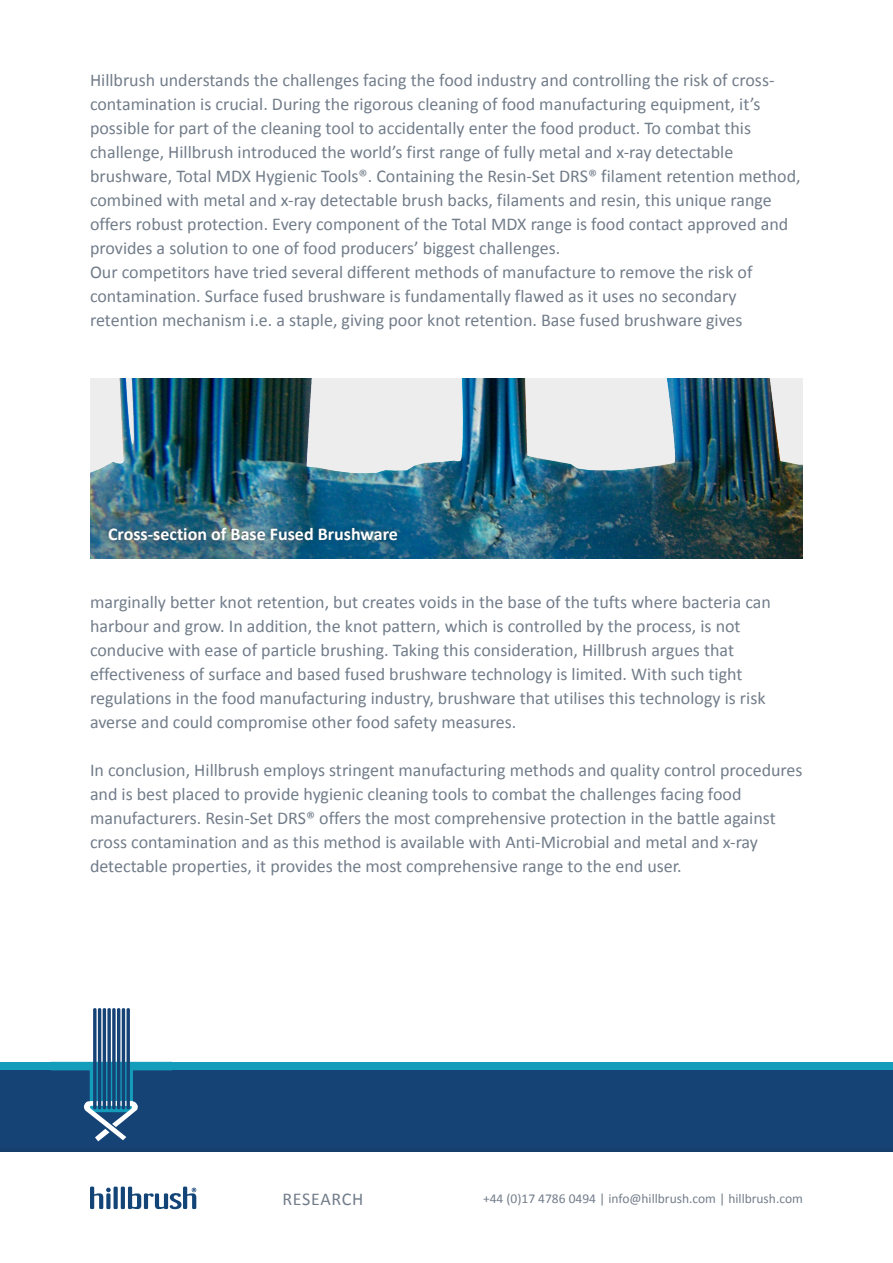
<style>
.page{position:relative;width:893px;height:1263px;background:#fff}
.page>*{position:absolute;margin:0;border:0;box-sizing:border-box;transform-origin:0 0}
.Small_Headings{font:18px/24px "Calibri";color:#727d8a}
.Large_Headings{font:700 18px "Calibri";color:#fff}
.Small_Headings-2{font:18px "Calibri";letter-spacing:.04em;color:#727d8a}
.Paragraph{font:13.5px "Calibri";color:#727d8a}
</style>
<div class="page">
<div style="left:0;top:1062px;width:893px;height:84px;background:#149cbb"></div>
<div style="left:0;top:1070px;width:893px;height:85px;background:#164376"></div>
<svg style="left:51px;top:1062px;width:121px;height:79px"></svg>
<svg style="left:93px;top:1008px;width:4px;height:101px"></svg>
<hr style="left:98px;top:1008px;width:3px;height:101px;background:#164376;border-radius:2px">
<hr style="left:103px;top:1008px;width:3px;height:101px;background:#164376;border-radius:2px">
<svg style="left:107px;top:1008px;width:4px;height:101px"></svg>
<svg style="left:112px;top:1008px;width:4px;height:101px"></svg>
<hr style="left:117px;top:1008px;width:3px;height:101px;background:#164376;border-radius:2px">
<hr style="left:122px;top:1008px;width:3px;height:101px;background:#164376;border-radius:2px">
<hr style="left:127px;top:1008px;width:3px;height:101px;background:#164376;border-radius:2px">
<div style="left:0;top:1143px;width:893px;height:120px;background:#164071"></div>
<div style="left:0;top:1152px;width:893px;height:111px;background:#fff"></div>
<svg style="left:114px;top:1186px;width:4px;height:23px"></svg>
<hr style="left:121px;top:1186px;width:4px;height:23px;background:#134477">
<svg style="left:90px;top:1186px;width:21px;height:23px"></svg>
<svg style="left:128px;top:1186px;width:68px;height:23px"></svg>
<img style="left:90px;top:378px;width:713px;height:180px">
<div style="left:104px;top:524px;width:297px;height:20px;background:#231f20;opacity:.5"></div>
<p class="Small_Headings" style="left:90px;top:68px;width:712px">Hillbrush understands the challenges facing the food industry and controlling the risk of cross&shy;contamination is crucial. During the rigorous cleaning of food manufacturing equipment, it’s possible for part of the cleaning tool to accidentally enter the food product. To combat this challenge, Hillbrush introduced the world’s first range of fully metal and x-ray detectable brushware, Total MDX Hygienic Tools®. Containing the Resin-Set DRS® filament retention method, combined with metal and x-ray detectable brush backs, filaments and resin, this unique range offers robust protection. Every component of the Total MDX range is food contact approved and provides a solution to one of food producers’ biggest challenges.</p>
<p class="Small_Headings" style="left:90px;top:260px;width:664px">Our competitors have tried several different methods of manufacture to remove the risk of contamination. Surface fused brushware is fundamentally flawed as it uses no secondary retention mechanism i.e. a staple, giving poor knot retention. Base fused brushware gives</p>
<p class="Large_Headings" style="left:108px;top:523px;width:291px">Cross-section of Base Fused Brushware</p>
<p class="Small_Headings" style="left:90px;top:590px;width:682px">marginally better knot retention, but creates voids in the base of the tufts where bacteria can harbour and grow. In addition, the knot pattern, which is controlled by the process, is not conducive with ease of particle brushing. Taking this consideration, Hillbrush argues that effectiveness of surface and based fused brushware technology is limited. With such tight regulations in the food manufacturing industry, brushware that utilises this technology is risk averse and could compromise other food safety measures.</p>
<p class="Small_Headings" style="left:90px;top:758px;width:714px">In conclusion, Hillbrush employs stringent manufacturing methods and quality control procedures and is best placed to provide hygienic cleaning tools to combat the challenges facing food manufacturers. Resin-Set DRS® offers the most comprehensive protection in the battle against cross contamination and as this method is available with Anti-Microbial and metal and x-ray detectable properties, it provides the most comprehensive range to the end user.</p>
<p class="Small_Headings-2" style="left:282px;top:1187px;width:83px">RESEARCH</p>
<p class="Paragraph" style="left:483px;top:1190px;width:321px">+44 (0)17 4786 0494 | info@hillbrush.com | hillbrush.com</p>
</div>
